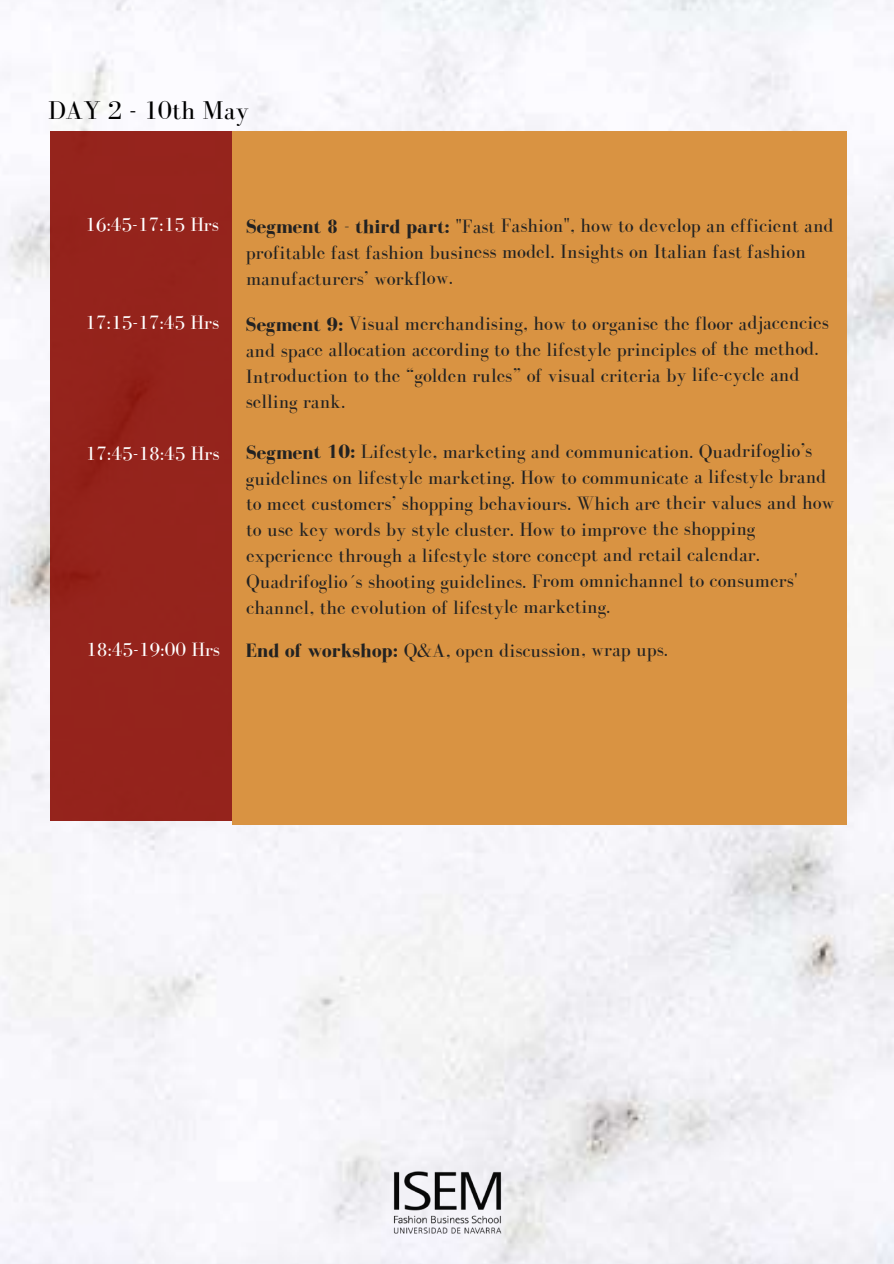
<style>
.page{position:relative;width:894px;height:1264px;background:#fff}
.page>*{position:absolute;margin:0;border:0;box-sizing:border-box;transform-origin:0 0}
.t1{font:26.55px "Bodoni FLF";color:#000}
.t2{font:19.8px/26px "Bodoni FLF";letter-spacing:-.005em;color:#222}
.t3{font:19.8px "Bodoni FLF";letter-spacing:-.005em;color:#fff}
.s1{font-weight:700}
</style>
<div class="page">
<img style="left:0;top:0;width:893px;height:1263px">
<div style="left:50px;top:131px;width:184px;height:689px;background:#95231c"></div>
<div style="left:232px;top:131px;width:614px;height:693px;background:#d99342"></div>
<img style="left:377px;top:1160px;width:140px;height:84px">
<h1 class="t1" style="left:48px;top:96px;width:202px">DAY 2 - 10th May</h1>
<p class="t3" style="left:85px;top:214px;width:135px">16:45-17:15 Hrs</p>
<p class="t3" style="left:85px;top:312px;width:135px">17:15-17:45 Hrs</p>
<p class="t3" style="left:86px;top:442px;width:135px">17:45-18:45 Hrs</p>
<p class="t3" style="left:86px;top:638px;width:135px">18:45-19:00 Hrs</p>
<p class="t2" style="left:246px;top:212px;width:589px"><span class="s1">Segment 8 - third part:</span> "Fast Fashion", how to develop an efficient and profitable fast fashion business model. Insights on Italian fast fashion manufacturers’ workflow.</p>
<p class="t2" style="left:245px;top:310px;width:584px"><span class="s1">Segment 9:</span> Visual merchandising, how to organise the floor adjacencies and space allocation according to the lifestyle principles of the method.<br>Introduction to the “golden rules” of visual criteria by life-cycle and selling rank.</p>
<p class="t2" style="left:246px;top:438px;width:590px"><span class="s1">Segment 10:</span> Lifestyle, marketing and communication. Quadrifoglio’s guidelines on lifestyle marketing. How to communicate a lifestyle brand to meet customers’ shopping behaviours. Which are their values and how to use key words by style cluster. How to improve the shopping experience through a lifestyle store concept and retail calendar.<br>Quadrifoglio´s shooting guidelines. From omnichannel to consumers' channel, the evolution of lifestyle marketing.</p>
<p class="t2" style="left:246px;top:637px;width:423px"><span class="s1">End of workshop:</span> Q&amp;A, open discussion, wrap ups.</p>
</div>
